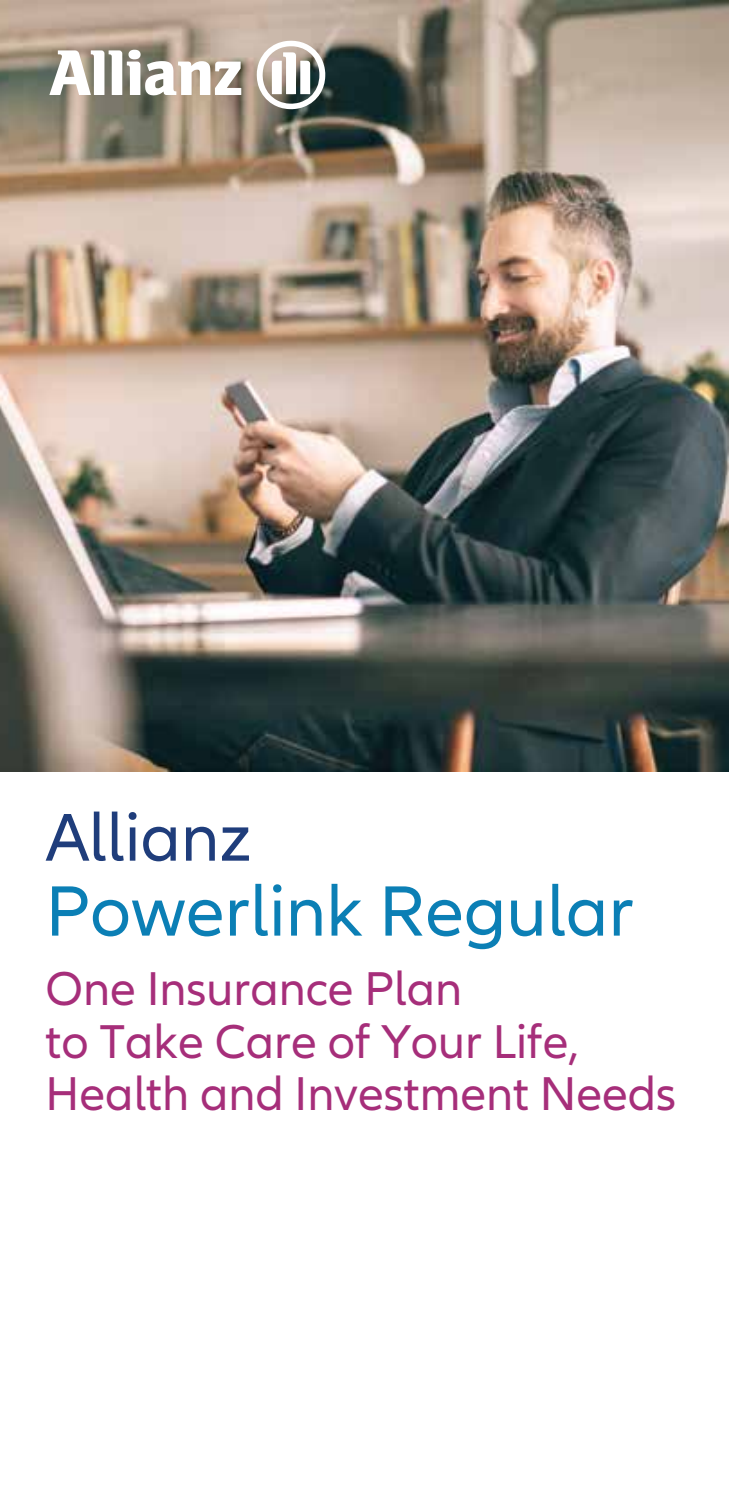
<style>
.page{position:relative;width:729px;height:1489px;background:#fff}
.page>*{position:absolute;margin:0;border:0;box-sizing:border-box;transform-origin:0 0}
.t1{font:73.75px "Allianz Neo";color:#0b7fb5}
.t2{font:70px "Allianz Neo";color:#1f3d7b}
.t3{font:49.25px/52.2px "Allianz Neo";color:#a62e7a}
</style>
<div class="page">
<img style="left:0;top:0;width:728px;height:771px">
<svg style="left:49px;top:50px;width:192px;height:45px"></svg>
<svg style="left:256px;top:41px;width:69px;height:68px"></svg>
<h2 class="t2" style="left:46px;top:797px;width:207px">Allianz</h2>
<h1 class="t1" style="left:46px;top:869px;width:589px">Powerlink Regular</h1>
<p class="t3" style="left:46px;top:964px;width:631px">One Insurance Plan<br>to Take Care of Your Life,<br>Health and Investment Needs</p>
</div>
